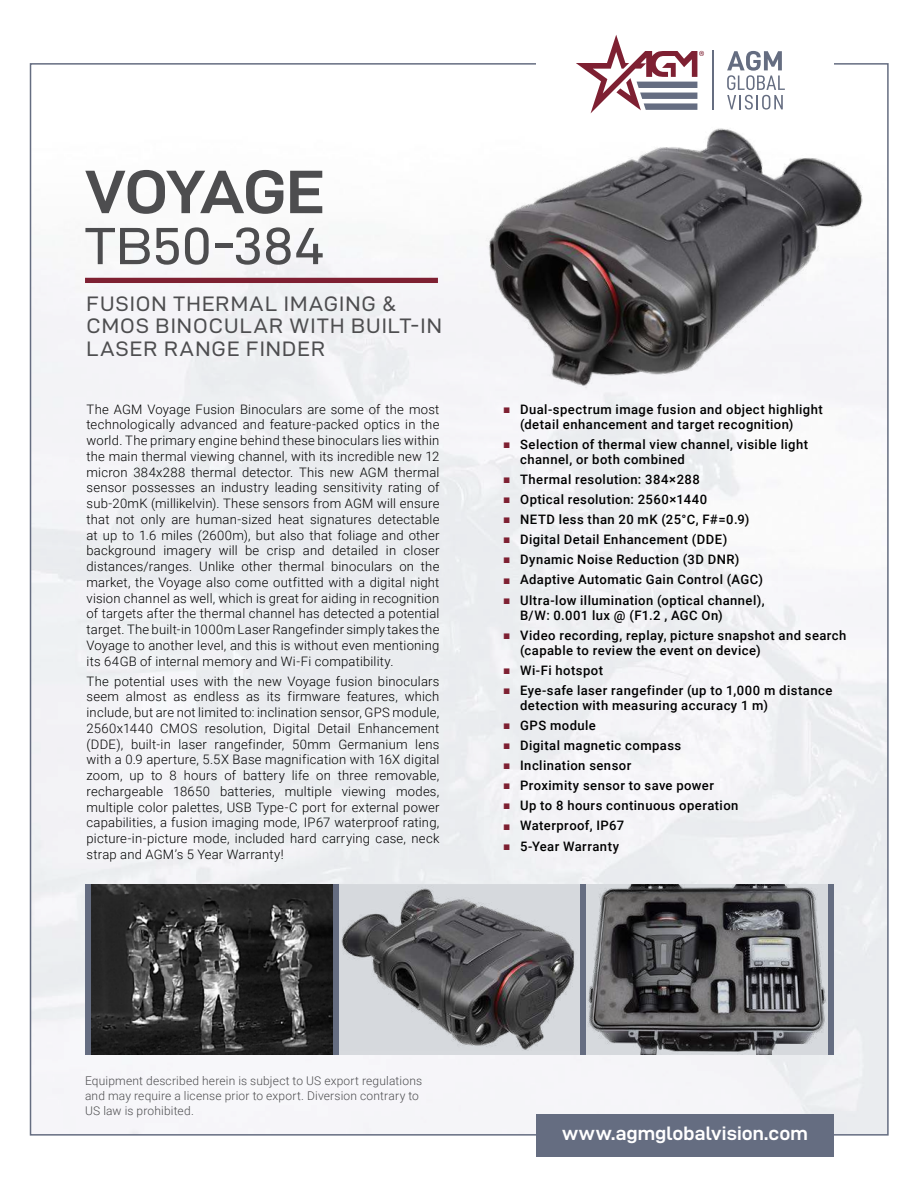
<style>
.page{position:relative;width:918px;height:1188px;background:#fff}
.page>*{position:absolute;margin:0;border:0;box-sizing:border-box;transform-origin:0 0}
.t1{font:61.5px "D DIN Exp Bold";letter-spacing:-.03em;color:#4d4d4f;scale:1.06 1}
.t2{font:52.5px "D DIN Exp";letter-spacing:-.01em;color:#4d4d4f;scale:1.05 1}
.t3{font:21px/22.5px "D DIN Exp";letter-spacing:.05em;color:#4d4d4f}
.t4{font:19.5px "D DIN Exp Bold";letter-spacing:.005em;color:#fff}
.t5{font:300 13.05px/15.8px "Roboto";letter-spacing:.02em;color:#000;text-align:justify}
.t6{font:500 13.05px/15px "Roboto";letter-spacing:.035em;color:#000}
.t7{font:300 12px/15px "Roboto";letter-spacing:.015em;color:#4d4d4f}
.s1{font-family:"Arial";font-weight:700;font-size:12px;color:#7e2032}
</style>
<div class="page">
<img style="left:33px;top:66px;width:853px;height:1067px">
<div style="left:536px;top:1114px;width:298px;height:43px;background:#656d81"></div>
<svg style="left:727px;top:51px;width:58px;height:59px"></svg>
<svg style="left:576px;top:35px;width:128px;height:78px"></svg>
<hr style="left:712px;top:51px;width:1px;height:59px;background:#656d81">
<img style="left:477px;top:124px;width:391px;height:272px">
<div style="left:85px;top:278px;width:353px;height:5px;background:#7e2032"></div>
<img style="left:586px;top:884px;width:242px;height:170px">
<div style="left:338px;top:884px;width:242px;height:170px;background:#d7dade"></div>
<img style="left:341px;top:888px;width:234px;height:163px">
<img style="left:91px;top:884px;width:242px;height:170px">
<div style="left:828px;top:884px;width:6px;height:170px;background:#656d81"></div>
<div style="left:580px;top:884px;width:6px;height:170px;background:#656d81"></div>
<div style="left:333px;top:884px;width:6px;height:170px;background:#656d81"></div>
<div style="left:85px;top:884px;width:6px;height:170px;background:#656d81"></div>
<h1 class="t1" style="left:85px;top:158px;width:227px">VOYAGE</h1>
<h2 class="t2" style="left:85px;top:217px;width:230px">TB50-384</h2>
<h3 class="t3" style="left:87px;top:292px;width:357px">FUSION THERMAL IMAGING &amp;<br>CMOS BINOCULAR WITH BUILT-IN<br>LASER RANGE FINDER</h3>
<p class="t5" style="left:87px;top:401px;width:354px">The AGM Voyage Fusion Binoculars are some of the most technologically advanced and feature-packed optics in the world. The primary engine behind these binoculars lies within the main thermal viewing channel, with its incredible new 12 micron 384x288 thermal detector. This new AGM thermal sensor possesses an industry leading sensitivity rating of sub-20mK (millikelvin). These sensors from AGM will ensure that not only are human-sized heat signatures detectable at up to 1.6 miles (2600m), but also that foliage and other background imagery will be crisp and detailed in closer distances/ranges. Unlike other thermal binoculars on the market, the Voyage also come outfitted with a digital night vision channel as well, which is great for aiding in recognition of targets after the thermal channel has detected a potential target. The built-in 1000m Laser Rangefinder simply takes the Voyage to another level, and this is without even mentioning its 64GB of internal memory and Wi-Fi compatibility.</p>
<p class="t5" style="left:87px;top:673px;width:354px">The potential uses with the new Voyage fusion binoculars seem almost as endless as its firmware features, which include, but are not limited to: inclination sensor, GPS module, 2560x1440 CMOS resolution, Digital Detail Enhancement (DDE), built-in laser rangefinder, 50mm Germanium lens with a 0.9 aperture, 5.5X Base magnification with 16X digital zoom, up to 8 hours of battery life on three removable, rechargeable 18650 batteries, multiple viewing modes, multiple color palettes, USB Type-C port for external power capabilities, a fusion imaging mode, IP67 waterproof rating, picture-in-picture mode, included hard carrying case, neck strap and AGM’s 5 Year Warranty!</p>
<p class="t6" style="left:520px;top:401px;width:304px;text-indent:-17px"><span class="s1">■</span> Dual-spectrum image fusion and object highlight (detail enhancement and target recognition)</p>
<p class="t6" style="left:520px;top:436px;width:290px;text-indent:-17px"><span class="s1">■</span> Selection of thermal view channel, visible light channel, or both combined</p>
<p class="t6" style="left:503px;top:471px;width:198px"><span class="s1">■</span> Thermal resolution: 384×288</p>
<p class="t6" style="left:503px;top:491px;width:206px"><span class="s1">■</span> Optical resolution: 2560×1440</p>
<p class="t6" style="left:503px;top:512px;width:248px"><span class="s1">■</span> NETD less than 20 mK (25°C, F#=0.9)</p>
<p class="t6" style="left:503px;top:532px;width:226px"><span class="s1">■</span> Digital Detail Enhancement (DDE)</p>
<p class="t6" style="left:503px;top:552px;width:238px"><span class="s1">■</span> Dynamic Noise Reduction (3D DNR)</p>
<p class="t6" style="left:503px;top:572px;width:261px"><span class="s1">■</span> Adaptive Automatic Gain Control (AGC)</p>
<p class="t6" style="left:520px;top:592px;width:246px;text-indent:-17px"><span class="s1">■</span> Ultra-low illumination (optical channel),<br>B/W: 0.001 lux @ (F1.2 , AGC On)</p>
<p class="t6" style="left:520px;top:627px;width:328px;text-indent:-17px"><span class="s1">■</span> Video recording, replay, picture snapshot and search (capable to review the event on device)</p>
<p class="t6" style="left:503px;top:662px;width:102px"><span class="s1">■</span> Wi-Fi hotspot</p>
<p class="t6" style="left:520px;top:682px;width:314px;text-indent:-17px"><span class="s1">■</span> Eye-safe laser rangefinder (up to 1,000 m distance detection with measuring accuracy 1 m)</p>
<p class="t6" style="left:503px;top:717px;width:94px"><span class="s1">■</span> GPS module</p>
<p class="t6" style="left:503px;top:737px;width:180px"><span class="s1">■</span> Digital magnetic compass</p>
<p class="t6" style="left:503px;top:758px;width:130px"><span class="s1">■</span> Inclination sensor</p>
<p class="t6" style="left:503px;top:778px;width:212px"><span class="s1">■</span> Proximity sensor to save power</p>
<p class="t6" style="left:503px;top:798px;width:237px"><span class="s1">■</span> Up to 8 hours continuous operation</p>
<p class="t6" style="left:503px;top:818px;width:122px"><span class="s1">■</span> Waterproof, IP67</p>
<p class="t6" style="left:503px;top:838px;width:117px"><span class="s1">■</span> 5-Year Warranty</p>
<p class="t7" style="left:85px;top:1073px;width:339px">Equipment described herein is subject to US export regulations and may require a license prior to export. Diversion contrary to<br>US law is prohibited.</p>
<h3 class="t4" style="left:562px;top:1123px;width:247px">www.agmglobalvision.com</h3>
</div>
